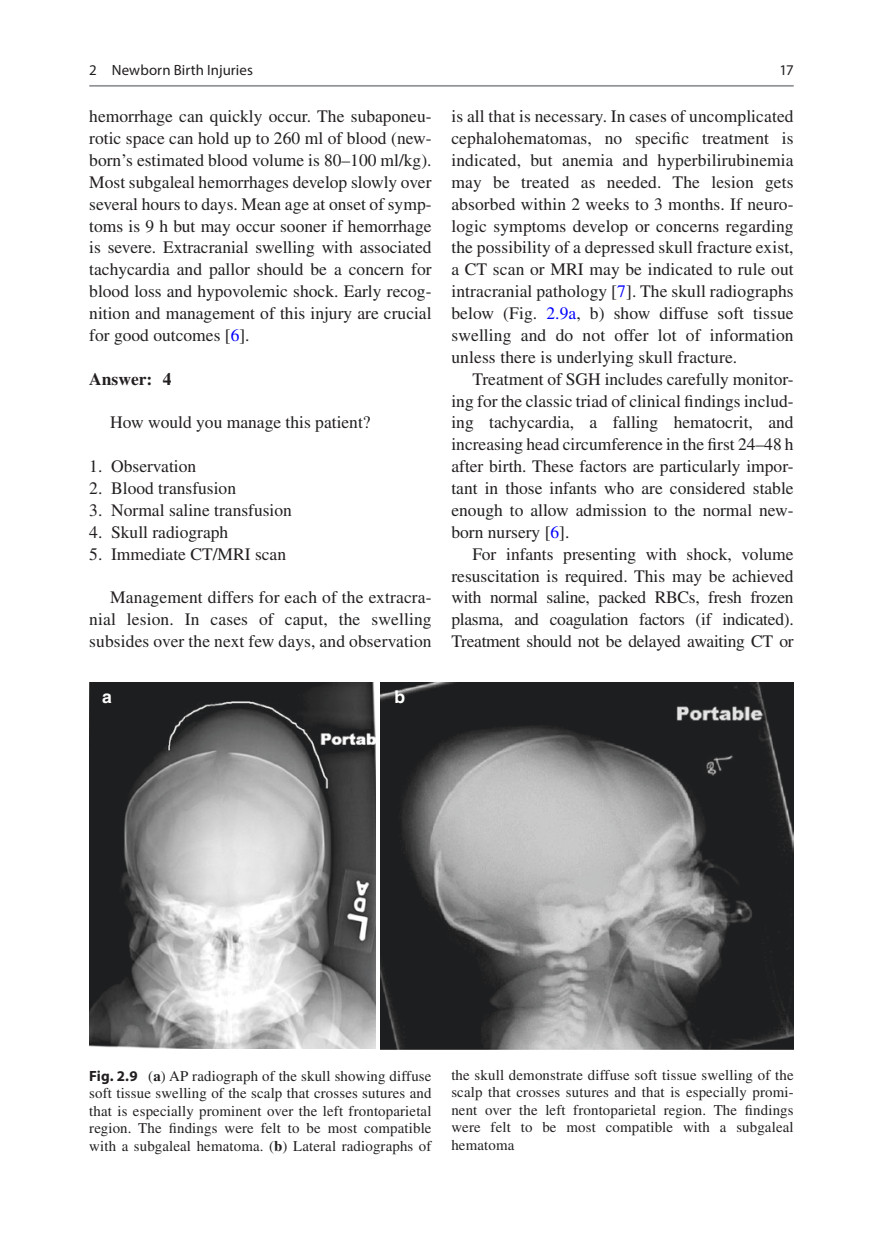
<style>
.page{position:relative;width:883px;height:1260px;background:#fff}
.page>*{position:absolute;margin:0;border:0;box-sizing:border-box;transform-origin:0 0}
.t1{font:17.5px/21.9px "Wdhxtp Times LT Std";color:#231f20;text-align:justify}
.t2{font:700 17.5px "Dngbhf Times LT Std";color:#231f20}
.t3{font:700 17.5px "Mghspp Helvetica";color:#fff}
.t4{font:14.88px/17.5px "Wdhxtp Times LT Std";letter-spacing:.01em;color:#231f20;text-align:justify}
.t5{font:14.88px "Mlqpyc Myriad Pro";letter-spacing:.005em;color:#231f20}
.t6{font:14.88px "Pmylbc Myriad Pro";color:#231f20}
.s1{color:#00f}
.s2{font-family:"Wpbqcb Myriad Pro";font-weight:700}
.s3{font-family:"Dngbhf Times LT Std";font-weight:700}
</style>
<div class="page">
<img style="left:381px;top:682px;width:413px;height:367px">
<img style="left:89px;top:682px;width:287px;height:367px">
<hr style="left:89px;top:85px;width:705px;height:2px;background:#939598">
<p class="t5" style="left:89px;top:61px;width:165px">2 Newborn Birth Injuries</p>
<p class="t1" style="left:89px;top:105px;width:344px">hemorrhage can quickly occur. The subaponeu&shy;rotic space can hold up to 260 ml of blood (new&shy;born’s estimated blood volume is 80–100 ml/kg).<br>Most subgaleal hemorrhages develop slowly over several hours to days. Mean age at onset of symp&shy;toms is 9 h but may occur sooner if hemorrhage is severe. Extracranial swelling with associated tachycardia and pallor should be a concern for blood loss and hypovolemic shock. Early recog&shy;nition and management of this injury are crucial for good outcomes [<span class="s1">6</span>].</p>
<p class="t2" style="left:89px;top:368px;width:84px">Answer: 4</p>
<p class="t1" style="left:110px;top:412px;width:262px">How would you manage this patient?</p>
<p class="t1" style="left:89px;top:455px;width:108px">1. Observation</p>
<p class="t1" style="left:89px;top:477px;width:148px">2. Blood transfusion</p>
<p class="t1" style="left:89px;top:499px;width:204px">3. Normal saline transfusion</p>
<p class="t1" style="left:89px;top:521px;width:141px">4. Skull radiograph</p>
<p class="t1" style="left:89px;top:543px;width:198px">5. Immediate CT/MRI scan</p>
<p class="t1" style="left:89px;top:587px;width:344px;text-indent:21px">Management differs for each of the extracra&shy;nial lesion. In cases of caput, the swelling subsides over the next few days, and observation</p>
<p class="t3" style="left:102px;top:686px;width:11px">a</p>
<p class="t3" style="left:394px;top:686px;width:12px">b</p>
<p class="t6" style="left:779px;top:61px;width:16px">17</p>
<p class="t1" style="left:451px;top:105px;width:344px">is all that is necessary. In cases of uncomplicated cephalohematomas, no specific treatment is indicated, but anemia and hyperbilirubinemia may be treated as needed. The lesion gets absorbed within 2 weeks to 3 months. If neuro&shy;logic symptoms develop or concerns regarding the possibility of a depressed skull fracture exist, a CT scan or MRI may be indicated to rule out intracranial pathology [<span class="s1">7</span>]. The skull radiographs below (Fig. <span class="s1">2.9a</span>, b) show diffuse soft tissue swelling and do not offer lot of information unless there is underlying skull fracture.</p>
<p class="t1" style="left:451px;top:368px;width:344px;text-indent:21px">Treatment of SGH includes carefully monitor&shy;ing for the classic triad of clinical findings includ&shy;ing tachycardia, a falling hematocrit, and increasing head circumference in the first 24–48 h after birth. These factors are particularly impor&shy;tant in those infants who are considered stable enough to allow admission to the normal new&shy;born nursery [<span class="s1">6</span>].</p>
<p class="t1" style="left:451px;top:543px;width:344px;text-indent:21px">For infants presenting with shock, volume resuscitation is required. This may be achieved with normal saline, packed RBCs, fresh frozen plasma, and coagulation factors (if indicated).<br>Treatment should not be delayed awaiting CT or</p>
<p class="t4" style="left:89px;top:1067px;width:344px"><span class="s2">Fig. 2.9</span> (<span class="s3">a</span>) AP radiograph of the skull showing diffuse soft tissue swelling of the scalp that crosses sutures and that is especially prominent over the left frontoparietal region. The findings were felt to be most compatible with a subgaleal hematoma. (<span class="s3">b</span>) Lateral radiographs of</p>
<p class="t4" style="left:451px;top:1066px;width:344px">the skull demonstrate diffuse soft tissue swelling of the scalp that crosses sutures and that is especially promi&shy;nent over the left frontoparietal region. The findings were felt to be most compatible with a subgaleal hematoma</p>
</div>
